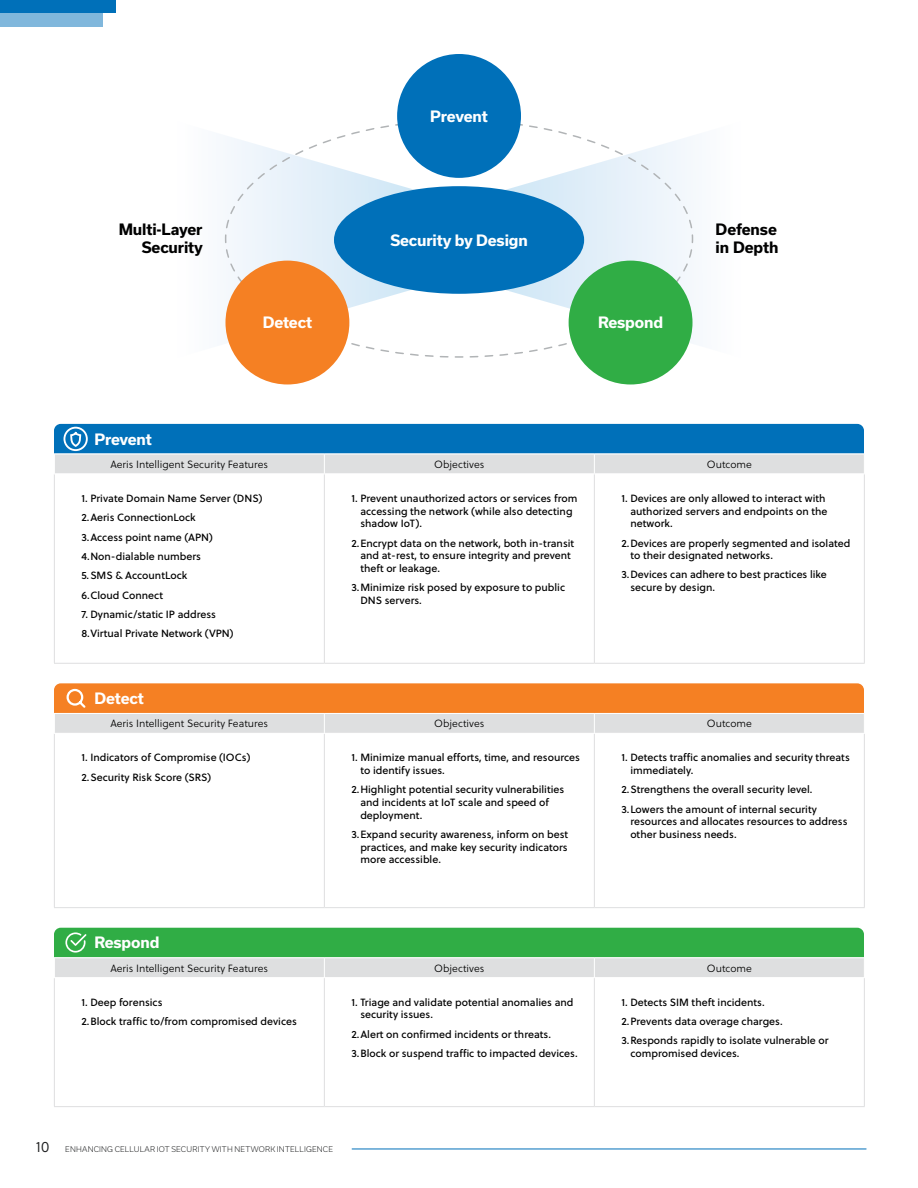
<style>
.page{position:relative;width:918px;height:1188px;background:#fff}
.page>*{position:absolute;margin:0;border:0;box-sizing:border-box;transform-origin:0 0}
.t1{font:700 15px "Usual";letter-spacing:-.01em;color:#fff}
.t2{font:700 15px/18px "Usual";letter-spacing:-.01em;color:#000}
.t3{font:10.5px/12.6px "Soleil Bk";color:#000}
.t4{font:10.5px "Soleil Lt";color:#000}
.t5{font:300 7.5px "Usual";letter-spacing:.03em;color:#1b1c1d}
.s1{font-family:"Soleil Lt";font-weight:400;font-size:15px}
</style>
<div class="page">
<hr style="left:352px;top:1149px;width:514px;height:1px;background:#0070b9">
<svg style="left:224px;top:124px;width:470px;height:234px"></svg>
<div style="left:397px;top:54px;width:124px;height:124px;background:#0070b9;border-radius:50%"></div>
<div style="left:334px;top:186px;width:250px;height:108px;background:#0070b9;border-radius:50%"></div>
<div style="left:225px;top:261px;width:124px;height:123px;background:#f58023;border-radius:50%"></div>
<div style="left:569px;top:261px;width:124px;height:123px;background:#30ad45;border-radius:50%"></div>
<hr style="left:54px;top:474px;width:1px;height:189px;background:#dedfe0">
<hr style="left:324px;top:474px;width:1px;height:189px;background:#dedfe0">
<hr style="left:54px;top:663px;width:270px;height:1px;background:#dedfe0">
<hr style="left:324px;top:663px;width:270px;height:1px;background:#dedfe0">
<hr style="left:594px;top:474px;width:1px;height:189px;background:#dedfe0">
<hr style="left:864px;top:474px;width:1px;height:189px;background:#dedfe0">
<hr style="left:594px;top:663px;width:271px;height:1px;background:#dedfe0">
<hr style="left:54px;top:978px;width:1px;height:128px;background:#dedfe0">
<hr style="left:324px;top:978px;width:1px;height:128px;background:#dedfe0">
<hr style="left:54px;top:1106px;width:270px;height:1px;background:#dedfe0">
<hr style="left:324px;top:1106px;width:270px;height:1px;background:#dedfe0">
<hr style="left:594px;top:978px;width:1px;height:128px;background:#dedfe0">
<hr style="left:864px;top:978px;width:1px;height:128px;background:#dedfe0">
<hr style="left:594px;top:1106px;width:271px;height:1px;background:#dedfe0">
<hr style="left:54px;top:734px;width:1px;height:173px;background:#dedfe0">
<hr style="left:324px;top:734px;width:1px;height:173px;background:#dedfe0">
<hr style="left:54px;top:907px;width:270px;height:1px;background:#dedfe0">
<hr style="left:324px;top:907px;width:270px;height:1px;background:#dedfe0">
<hr style="left:594px;top:734px;width:1px;height:173px;background:#dedfe0">
<hr style="left:864px;top:734px;width:1px;height:173px;background:#dedfe0">
<hr style="left:594px;top:907px;width:271px;height:1px;background:#dedfe0">
<svg style="left:54px;top:424px;width:810px;height:49px;background:#5b9eca"></svg>
<svg style="left:54px;top:683px;width:810px;height:50px;background:#eda872"></svg>
<svg style="left:54px;top:928px;width:810px;height:49px;background:#78c285"></svg>
<div style="left:0;top:0;width:103px;height:27px;background:#80b7dc"></div>
<div style="left:0;top:0;width:116px;height:14px;background:#0070b9"></div>
<h1 class="t2" style="left:119px;top:221px;width:86px;text-align:right">Multi-Layer<br>Security</h1>
<h1 class="t1" style="left:94px;top:430px;width:59px">Prevent</h1>
<h1 class="t1" style="left:430px;top:107px;width:59px">Prevent</h1>
<h1 class="t1" style="left:390px;top:231px;width:139px">Security by Design</h1>
<h1 class="t2" style="left:716px;top:221px;width:64px">Defense in Depth</h1>
<h1 class="t1" style="left:263px;top:314px;width:51px">Detect</h1>
<h1 class="t1" style="left:598px;top:314px;width:67px">Respond</h1>
<p class="t4" style="left:111px;top:457px;width:159px">Aeris Intelligent Security Features</p>
<p class="t4" style="left:434px;top:457px;width:52px">Objectives</p>
<p class="t4" style="left:707px;top:457px;width:47px">Outcome</p>
<p class="t3" style="left:81px;top:488px;width:183px;line-height:19.4px">1. Private Domain Name Server (DNS)<br>2.Aeris ConnectionLock<br>3.Access point name (APN)<br>4.Non-dialable numbers<br>5.SMS &amp; AccountLock<br>6.Cloud Connect</p>
<p class="t3" style="left:81px;top:604px;width:154px;line-height:19.4px">7. Dynamic/static IP address<br>8.Virtual Private Network (VPN)</p>
<p class="t3" style="left:360px;top:492px;width:219px;text-indent:-9px">1. Prevent unauthorized actors or services from accessing the network (while also detecting shadow IoT).</p>
<p class="t3" style="left:360px;top:536px;width:215px;text-indent:-9px">2.Encrypt data on the network, both in-transit and at-rest, to ensure integrity and prevent theft or leakage.</p>
<p class="t3" style="left:360px;top:581px;width:206px;text-indent:-9px">3.Minimize risk posed by exposure to public<br>DNS servers.</p>
<p class="t3" style="left:630px;top:492px;width:199px;text-indent:-9px">1. Devices are only allowed to interact with authorized servers and endpoints on the network.</p>
<p class="t3" style="left:630px;top:536px;width:222px;text-indent:-9px">2.Devices are properly segmented and isolated to their designated networks.</p>
<p class="t3" style="left:630px;top:568px;width:198px;text-indent:-9px">3.Devices can adhere to best practices like secure by design.</p>
<h1 class="t1" style="left:94px;top:690px;width:51px">Detect</h1>
<p class="t4" style="left:111px;top:716px;width:159px">Aeris Intelligent Security Features</p>
<p class="t4" style="left:434px;top:716px;width:52px">Objectives</p>
<p class="t4" style="left:707px;top:716px;width:47px">Outcome</p>
<p class="t3" style="left:81px;top:748px;width:170px;line-height:19.4px">1. Indicators of Compromise (IOCs)<br>2.Security Risk Score (SRS)</p>
<p class="t3" style="left:360px;top:751px;width:221px;text-indent:-9px">1. Minimize manual efforts, time, and resources to identify issues.</p>
<p class="t3" style="left:360px;top:783px;width:205px;text-indent:-9px">2.Highlight potential security vulnerabilities and incidents at IoT scale and speed of deployment.</p>
<p class="t3" style="left:360px;top:828px;width:209px;text-align:justify;text-indent:-9px">3.Expand security awareness, inform on best practices, and make key security indicators more accessible.</p>
<p class="t3" style="left:630px;top:751px;width:221px;text-indent:-9px">1. Detects traffic anomalies and security threats immediately.</p>
<p class="t3" style="left:621px;top:780px;width:197px;line-height:19.4px">2.Strengthens the overall security level.<br>3.Lowers the amount of internal security</p>
<p class="t3" style="left:630px;top:815px;width:219px">resources and allocates resources to address other business needs.</p>
<h1 class="t1" style="left:94px;top:934px;width:67px">Respond</h1>
<p class="t4" style="left:111px;top:961px;width:159px">Aeris Intelligent Security Features</p>
<p class="t4" style="left:434px;top:961px;width:52px">Objectives</p>
<p class="t4" style="left:707px;top:961px;width:47px">Outcome</p>
<p class="t3" style="left:81px;top:992px;width:217px;line-height:19.4px">1. Deep forensics<br>2.Block traffic to/from compromised devices</p>
<p class="t3" style="left:360px;top:995px;width:215px;text-indent:-9px">1. Triage and validate potential anomalies and security issues.</p>
<p class="t3" style="left:351px;top:1024px;width:228px;line-height:19.4px">2.Alert on confirmed incidents or threats.<br>3.Block or suspend traffic to impacted devices.</p>
<p class="t3" style="left:621px;top:992px;width:209px;line-height:19.4px">1. Detects SIM theft incidents.<br>2.Prevents data overage charges.<br>3.Responds rapidly to isolate vulnerable or</p>
<p class="t3" style="left:630px;top:1047px;width:111px">compromised devices.</p>
<p class="t5" style="left:36px;top:1145px;width:299px"><span class="s1">10</span> ENHANCING CELLULAR IOT SECURITY WITH NETWORK INTELLIGENCE</p>
</div>
